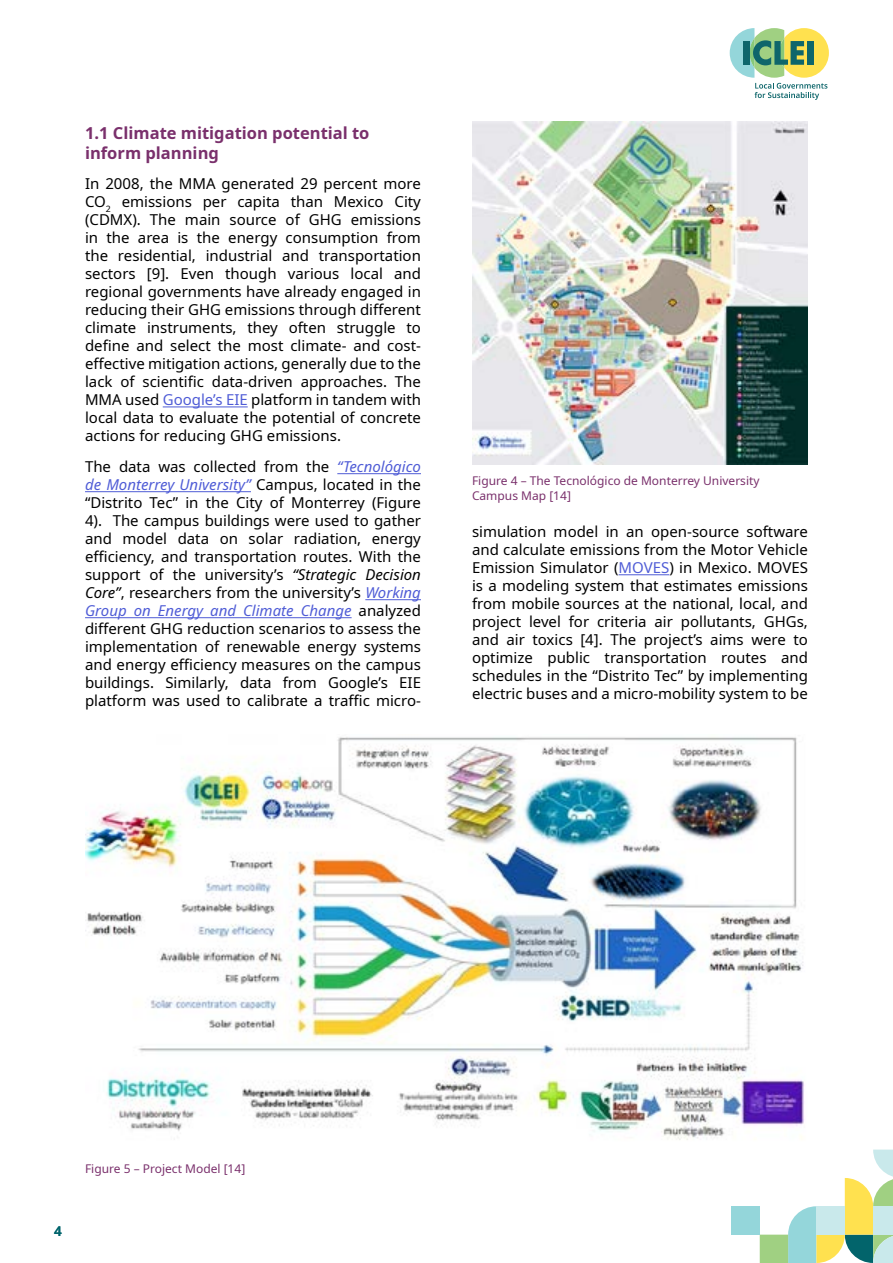
<style>
.page{position:relative;width:893px;height:1263px;background:#fff}
.page>*{position:absolute;margin:0;border:0;box-sizing:border-box;transform-origin:0 0}
.t1{font:700 16.5px/19.8px "Noto Sans";color:#7a306c}
.t2{font:15px/18px "Noto Sans";color:#000;text-align:justify}
.t3{font:600 13.5px "Noto Sans";color:#00646c}
.t4{font:12px/14.4px "Noto Sans";color:#7a306c}
.s1{color:#4f5cd6}
.s2{font-style:italic;color:#4f5cd6}
.s3{font-style:italic}
</style>
<div class="page">
<svg style="left:730px;top:28px;width:99px;height:72px"></svg>
<div style="left:760px;top:1234px;width:28px;height:29px;background:#a0d082"></div>
<div style="left:731px;top:1206px;width:29px;height:28px;background:#94d6da"></div>
<svg style="left:788px;top:1149px;width:105px;height:114px"></svg>
<hr style="left:163px;top:407px;width:85px;height:1px;background:#4f5cd6">
<hr style="left:337px;top:473px;width:84px;height:1px;background:#4f5cd6">
<hr style="left:85px;top:491px;width:166px;height:1px;background:#4f5cd6">
<hr style="left:365px;top:599px;width:56px;height:1px;background:#4f5cd6">
<hr style="left:85px;top:617px;width:267px;height:1px;background:#4f5cd6">
<hr style="left:619px;top:574px;width:50px;height:1px;background:#4f5cd6">
<img style="left:472px;top:121px;width:336px;height:344px">
<img style="left:85px;top:737px;width:723px;height:418px">
<p class="t1" style="left:85px;top:123px;width:286px">1.1 Climate mitigation potential to inform planning</p>
<p class="t2" style="left:85px;top:175px;width:337px">In 2008, the MMA generated 29 percent more CO<sub>2</sub> emissions per capita than Mexico City (CDMX). The main source of GHG emissions in the area is the energy consumption from the residential, industrial and transportation sectors [9]. Even though various local and regional governments have already engaged in reducing their GHG emissions through different climate instruments, they often struggle to define and select the most climate- and cost&shy;effective mitigation actions, generally due to the lack of scientific data-driven approaches. The MMA used <span class="s1">Google’s EIE</span> platform in tandem with local data to evaluate the potential of concrete actions for reducing GHG emissions.</p>
<p class="t2" style="left:85px;top:458px;width:337px">The data was collected from the <span class="s2">“Tecnológico de Monterrey University”</span> Campus, located in the “Distrito Tec” in the City of Monterrey (Figure 4). The campus buildings were used to gather and model data on solar radiation, energy efficiency, and transportation routes. With the support of the university’s <span class="s3">“Strategic Decision Core”</span>, researchers from the university’s <span class="s2">Working Group on Energy and Climate Change</span> analyzed different GHG reduction scenarios to assess the implementation of renewable energy systems and energy efficiency measures on the campus buildings. Similarly, data from Google’s EIE platform was used to calibrate a traffic micro-</p>
<p class="t4" style="left:472px;top:474px;width:289px">Figure 4 – The Tecnológico de Monterrey University<br>Campus Map [14]</p>
<p class="t2" style="left:472px;top:523px;width:337px">simulation model in an open-source software and calculate emissions from the Motor Vehicle Emission Simulator (<span class="s1">MOVES</span>) in Mexico. MOVES is a modeling system that estimates emissions from mobile sources at the national, local, and project level for criteria air pollutants, GHGs, and air toxics [4]. The project’s aims were to optimize public transportation routes and schedules in the “Distrito Tec” by implementing electric buses and a micro-mobility system to be</p>
<p class="t3" style="left:54px;top:1222px;width:9px">4</p>
<p class="t4" style="left:85px;top:1162px;width:162px">Figure 5 – Project Model [14]</p>
</div>
